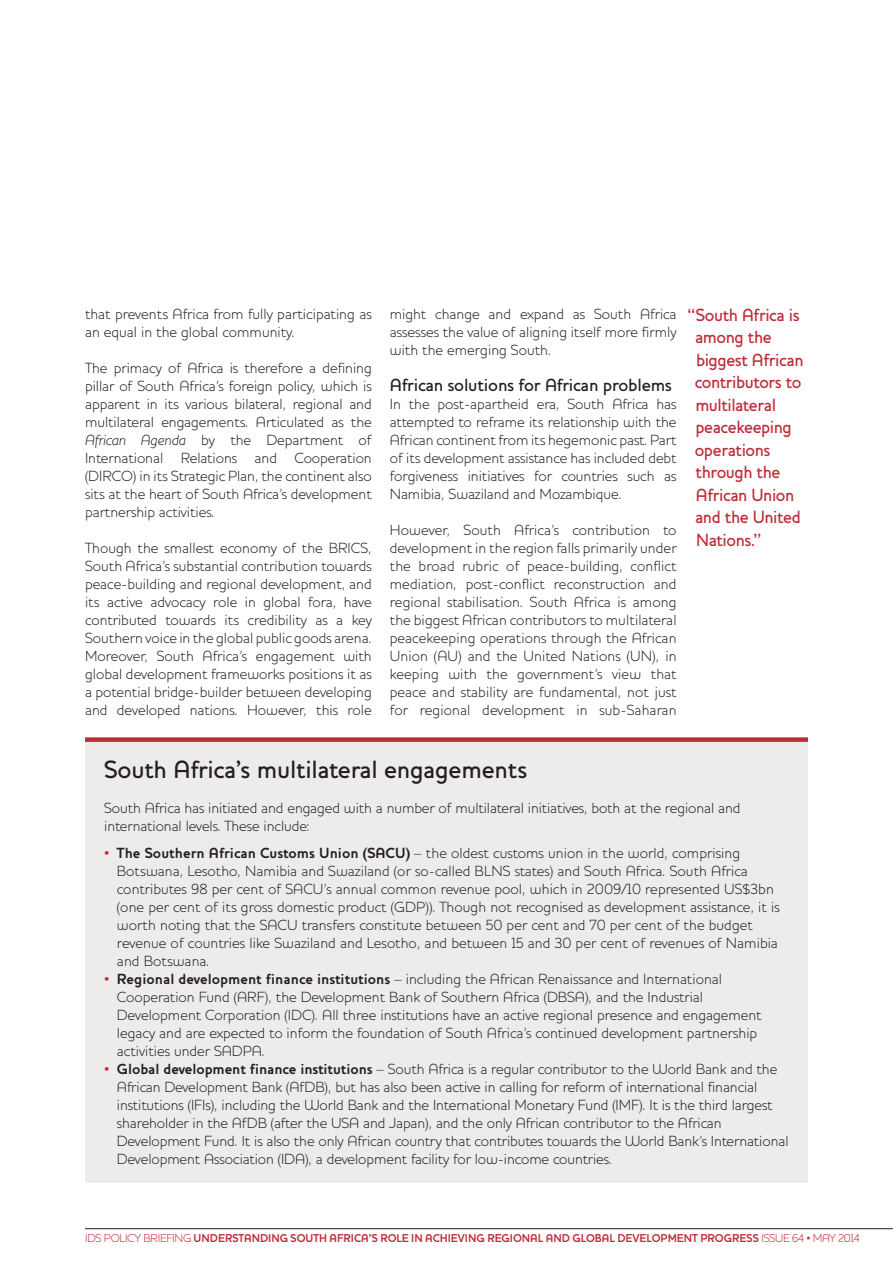
<style>
.page{position:relative;width:893px;height:1263px;background:#fff}
.page>*{position:absolute;margin:0;border:0;box-sizing:border-box;transform-origin:0 0}
.t1{font:500 25.5px "Houschka";letter-spacing:-.01em;color:#231f20}
.t2{font:500 18px/22.5px "Houschka";letter-spacing:-.025em;color:#bf2b37}
.t3{font:500 18px "Houschka";letter-spacing:-.01em;color:#231f20}
.t4{font:300 15px/18px "Houschka";color:#231f20}
.t5{font:700 11.7px "Houschka";letter-spacing:-.005em;color:#bf2b37}
.s1{font-style:italic}
.s2{font-weight:900;color:#bf2b37}
.s3{font-weight:700}
.s4{font-weight:300}
</style>
<div class="page">
<hr style="left:85px;top:1228px;width:808px;height:1px;background:#231f20">
<div style="left:85px;top:740px;width:723px;height:443px;background:#eeeceb"></div>
<div style="left:85px;top:737px;width:723px;height:5px;background:#bf2b37"></div>
<p class="t4" style="left:85px;top:305px;width:288px">that prevents Africa from fully participating as an equal in the global community.</p>
<p class="t4" style="left:85px;top:359px;width:288px;text-align:justify">The primacy of Africa is therefore a defining pillar of South Africa’s foreign policy, which is apparent in its various bilateral, regional and multilateral engagements. Articulated as the <span class="s1">African Agenda</span> by the Department of International Relations and Cooperation (DIRCO) in its Strategic Plan, the continent also sits at the heart of South Africa’s development partnership activities.</p>
<p class="t4" style="left:85px;top:539px;width:288px;text-align:justify">Though the smallest economy of the BRICS, South Africa’s substantial contribution towards peace-building and regional development, and its active advocacy role in global fora, have contributed towards its credibility as a key Southern voice in the global public goods arena.<br>Moreover, South Africa’s engagement with global development frameworks positions it as a potential bridge-builder between developing and developed nations. However, this role</p>
<p class="t4" style="left:390px;top:305px;width:288px;text-align:justify">might change and expand as South Africa assesses the value of aligning itself more firmly with the emerging South.</p>
<p class="t3" style="left:390px;top:374px;width:284px">African solutions for African problems</p>
<p class="t4" style="left:390px;top:395px;width:288px;text-align:justify">In the post-apartheid era, South Africa has attempted to reframe its relationship with the African continent from its hegemonic past. Part of its development assistance has included debt forgiveness initiatives for countries such as Namibia, Swaziland and Mozambique.</p>
<p class="t4" style="left:390px;top:521px;width:288px;text-align:justify">However, South Africa’s contribution to development in the region falls primarily under the broad rubric of peace-building, conflict mediation, post-conflict reconstruction and regional stabilisation. South Africa is among the biggest African contributors to multilateral peacekeeping operations through the African Union (AU) and the United Nations (UN), in keeping with the government’s view that peace and stability are fundamental, not just for regional development in sub-Saharan</p>
<p class="t2" style="left:695px;top:304px;width:110px;text-indent:-7px">“South Africa is among the biggest African contributors to multilateral peacekeeping operations through the<br>African Union and the United<br>Nations.”</p>
<h1 class="t1" style="left:104px;top:754px;width:425px">South Africa’s multilateral engagements</h1>
<p class="t4" style="left:104px;top:799px;width:638px">South Africa has initiated and engaged with a number of multilateral initiatives, both at the regional and international levels. These include:</p>
<p class="t4" style="left:117px;top:844px;width:664px;text-indent:-13px"><span class="s2">•</span> <span class="s3">The Southern African Customs Union (SACU)</span> – the oldest customs union in the world, comprising Botswana, Lesotho, Namibia and Swaziland (or so-called BLNS states) and South Africa. South Africa contributes 98 per cent of SACU’s annual common revenue pool, which in 2009/10 represented US$3bn (one per cent of its gross domestic product (GDP)). Though not recognised as development assistance, it is worth noting that the SACU transfers constitute between 50 per cent and 70 per cent of the budget revenue of countries like Swaziland and Lesotho, and between 15 and 30 per cent of revenues of Namibia and Botswana.</p>
<p class="t4" style="left:117px;top:970px;width:646px;text-indent:-13px"><span class="s2">•</span> <span class="s3">Regional development finance institutions</span> – including the African Renaissance and International Cooperation Fund (ARF), the Development Bank of Southern Africa (DBSA), and the Industrial Development Corporation (IDC). All three institutions have an active regional presence and engagement legacy and are expected to inform the foundation of South Africa’s continued development partnership activities under SADPA.</p>
<p class="t4" style="left:117px;top:1060px;width:673px;text-indent:-13px"><span class="s2">•</span> <span class="s3">Global development finance institutions</span> – South Africa is a regular contributor to the World Bank and the African Development Bank (AfDB), but has also been active in calling for reform of international financial institutions (IFIs), including the World Bank and the International Monetary Fund (IMF). It is the third largest shareholder in the AfDB (after the USA and Japan), and the only African contributor to the African Development Fund. It is also the only African country that contributes towards the World Bank’s International Development Association (IDA), a development facility for low-income countries.</p>
<p class="t5" style="left:85px;top:1231px;width:776px"><span class="s4">IDS POLICY BRIEFING</span> UNDERSTANDING SOUTH AFRICA’S ROLE IN ACHIEVING REGIONAL AND GLOBAL DEVELOPMENT PROGRESS <span class="s4">ISSUE 64 • MAY 2014</span></p>
</div>
